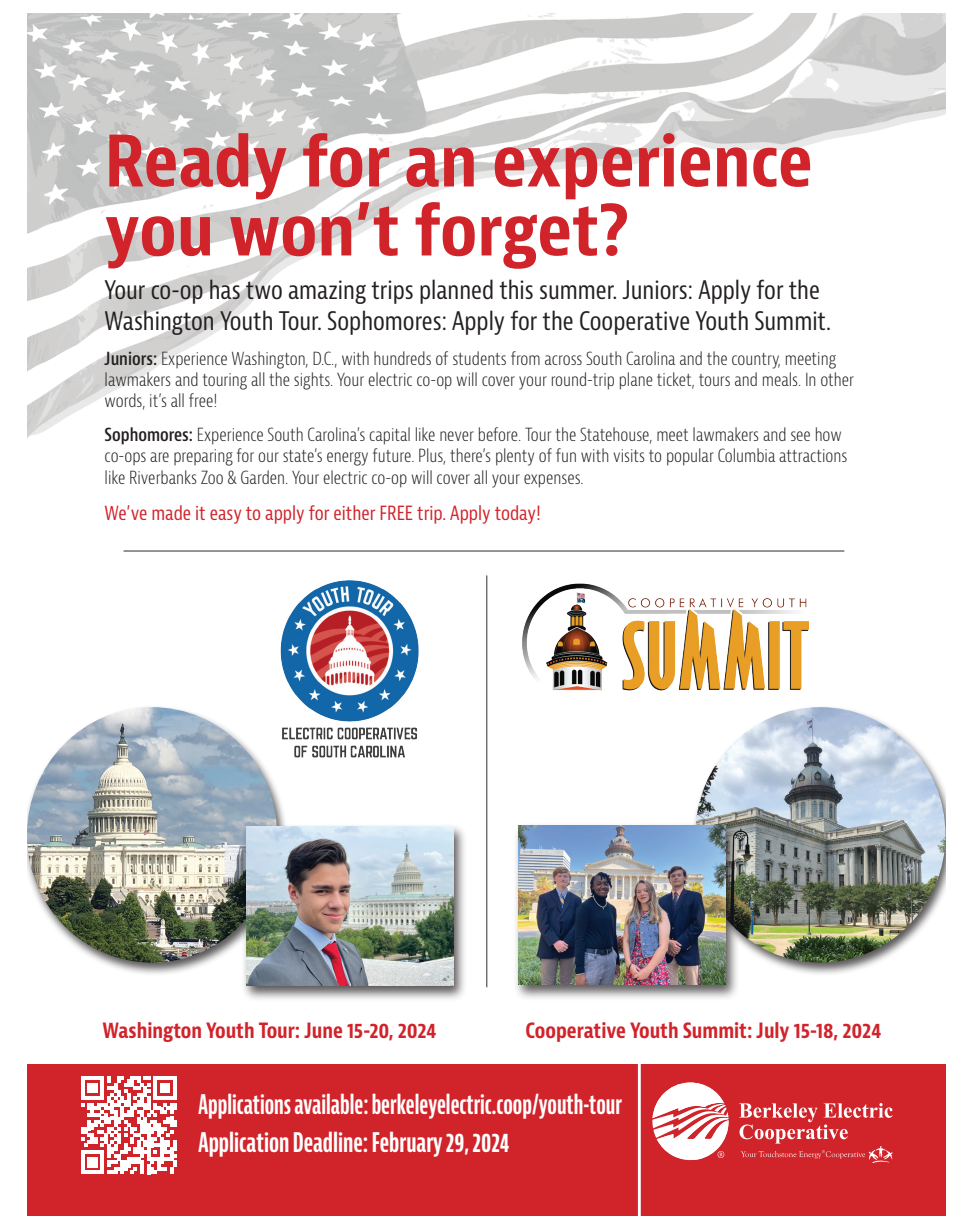
<style>
.page{position:relative;width:959px;height:1229px;background:#fff}
.page>*{position:absolute;margin:0;border:0;box-sizing:border-box;transform-origin:0 0}
.t1{font:700 condensed 69px/69px "Bernina Sans";color:#d1232a}
.t2{font:700 extra-condensed 26.4px/37.7px "Bernina Sans";color:#fff;scale:.92 1}
.t3{font:condensed 24.9px/31.7px "Bernina Sans";color:#231f20}
.t4{font:700 condensed 20.55px "Bernina Sans";color:#d1232a}
.t5{font:condensed 19.05px "Bernina Sans";color:#d1232a}
.t6{font:300 condensed 17.55px/21.1px "Bernina Sans";color:#231f20}
.s1{font-weight:600}
</style>
<div class="page">
<img style="left:27px;top:14px;width:918px;height:974px">
<div style="left:27px;top:1063px;width:918px;height:152px;background:#d1232a"></div>
<hr style="left:638px;top:1057px;width:2px;height:158px;background:#fff">
<hr style="left:124px;top:550px;width:720px;height:1px;background:#3e3e3f">
<img style="left:277px;top:578px;width:144px;height:181px">
<img style="left:513px;top:583px;width:295px;height:110px">
<hr style="left:486px;top:575px;width:1px;height:412px;background:#3e3e3f">
<div style="left:27px;top:704px;width:261px;height:272px;background:#231f20;opacity:.75"></div>
<img style="left:27px;top:707px;width:250px;height:255px">
<div style="left:690px;top:704px;width:255px;height:272px;background:#231f20;opacity:.75"></div>
<img style="left:695px;top:707px;width:250px;height:255px">
<div style="left:241px;top:823px;width:226px;height:179px;background:#231f20;opacity:.75"></div>
<img style="left:247px;top:826px;width:206px;height:160px">
<div style="left:513px;top:822px;width:226px;height:179px;background:#231f20;opacity:.75"></div>
<img style="left:518px;top:825px;width:207px;height:159px">
<svg style="left:739px;top:1103px;width:153px;height:60px"></svg>
<svg style="left:652px;top:1082px;width:76px;height:79px"></svg>
<svg style="left:81px;top:1076px;width:96px;height:98px"></svg>
<h1 class="t1" style="left:105px;top:129px;width:709px">Ready for an experience you won’t forget?</h1>
<h3 class="t3" style="left:105px;top:274px;width:728px">Your co-op has two amazing trips planned this summer. Juniors: Apply for the<br>Washington Youth Tour. Sophomores: Apply for the Cooperative Youth Summit.</h3>
<p class="t6" style="left:105px;top:348px;width:751px"><span class="s1">Juniors:</span> Experience Washington, D.C., with hundreds of students from across South Carolina and the country, meeting lawmakers and touring all the sights. Your electric co-op will cover your round-trip plane ticket, tours and meals. In other words, it’s all free!</p>
<p class="t6" style="left:105px;top:425px;width:744px"><span class="s1">Sophomores:</span> Experience South Carolina’s capital like never before. Tour the Statehouse, meet lawmakers and see how co-ops are preparing for our state’s energy future. Plus, there’s plenty of fun with visits to popular Columbia attractions like Riverbanks Zoo &amp; Garden. Your electric co-op will cover all your expenses.</p>
<p class="t5" style="left:105px;top:501px;width:438px">We’ve made it easy to apply for either FREE trip. Apply today!</p>
<p class="t4" style="left:102px;top:1017px;width:335px">Washington Youth Tour: June 15-20, 2024</p>
<p class="t4" style="left:525px;top:1017px;width:357px">Cooperative Youth Summit: July 15-18, 2024</p>
<h2 class="t2" style="left:198px;top:1086px;width:461px">Applications available: berkeleyelectric.coop/youth-tour<br>Application Deadline: February 29, 2024</h2>
</div>
